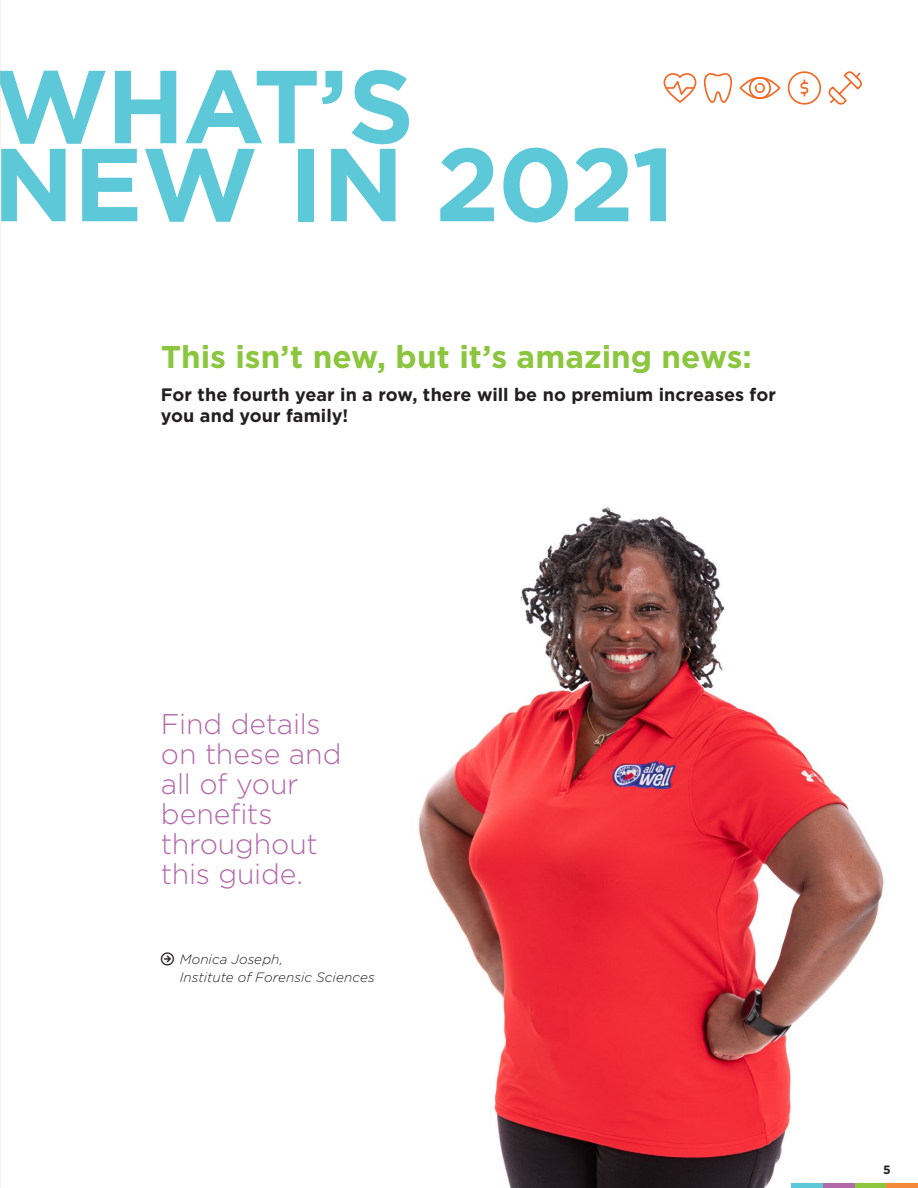
<style>
.page{position:relative;width:918px;height:1188px;background:#fff}
.page>*{position:absolute;margin:0;border:0;box-sizing:border-box;transform-origin:0 0}
.t1{font:700 103.5px/78px "Gotham";letter-spacing:-.02em;color:#5cc8d8}
.t2{font:700 31.5px "Gotham";color:#8bc63e}
.t3{font:300 28.5px/30px "Gotham";letter-spacing:-.005em;color:#b368aa}
.t4{font:700 18px/21px "Gotham";letter-spacing:.005em;color:#231f20}
.t5{font:italic 300 13.5px/18px "Gotham";letter-spacing:.005em;color:#231f20}
.t6{font:700 12px "Gotham";color:#231f20}
</style>
<div class="page">
<div style="left:886px;top:1183px;width:32px;height:5px;background:#f5893b"></div>
<img style="left:418px;top:507px;width:468px;height:681px">
<svg style="left:663px;top:73px;width:34px;height:30px"></svg>
<svg style="left:787px;top:71px;width:75px;height:34px"></svg>
<svg style="left:703px;top:73px;width:30px;height:30px"></svg>
<svg style="left:754px;top:82px;width:11px;height:11px"></svg>
<div style="left:749px;top:77px;width:22px;height:22px;border:2px solid #f36623;border-radius:50%"></div>
<div style="left:740px;top:77px;width:40px;height:22px;border:2px solid #f36623;border-radius:50%"></div>
<h1 class="t1" style="left:-8px;top:67px;width:684px">WHAT’S<br>NEW IN 2021</h1>
<h2 class="t2" style="left:161px;top:336px;width:593px">This isn’t new, but it’s amazing news:</h2>
<p class="t4" style="left:161px;top:384px;width:617px">For the fourth year in a row, there will be no premium increases for you and your family!</p>
<h3 class="t3" style="left:161px;top:708px;width:182px">Find details on these and all of your benefits throughout this guide.</h3>
<p class="t5" style="left:180px;top:951px;width:197px;text-indent:-19px">□●▼ Monica Joseph,<br>Institute of Forensic Sciences</p>
<p class="t6" style="left:883px;top:1162px;width:9px">5</p>
</div>
